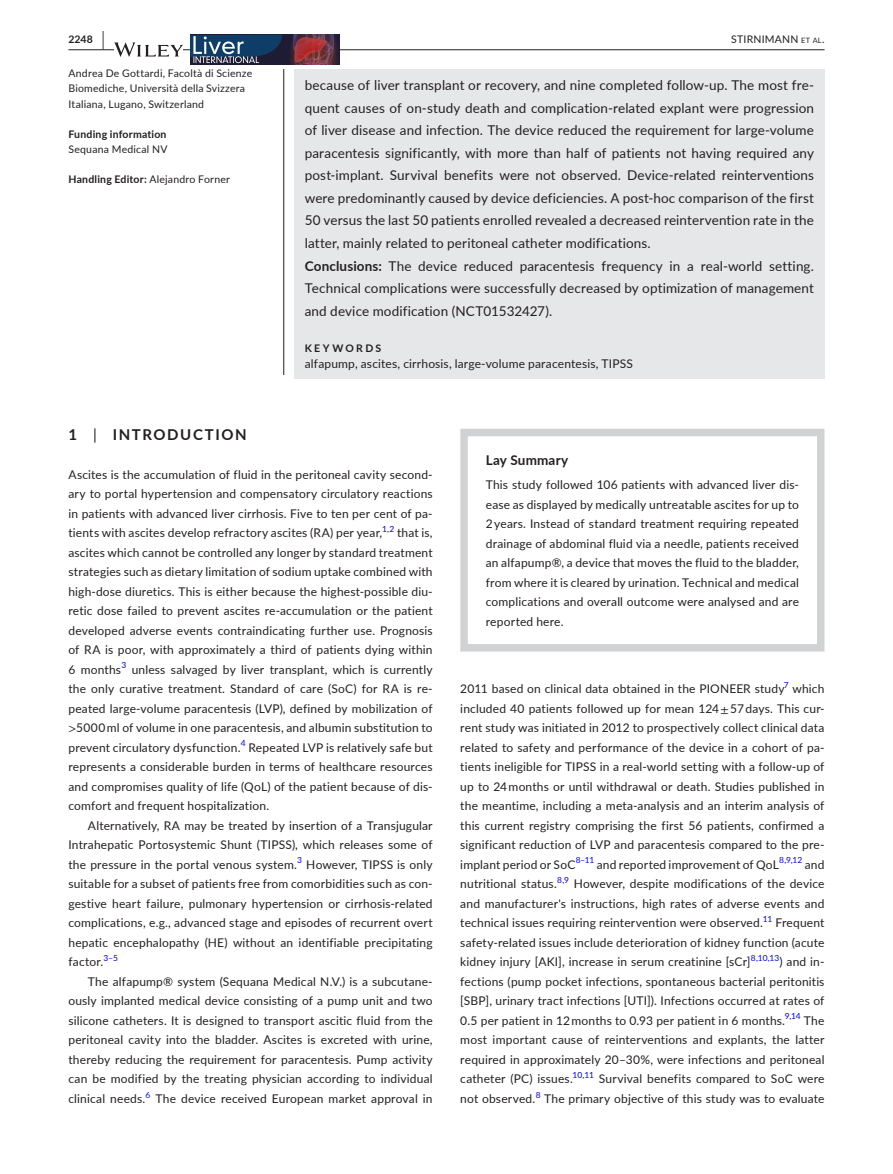
<style>
.page{position:relative;width:893px;height:1174px;background:#fff}
.page>*{position:absolute;margin:0;border:0;box-sizing:border-box;transform-origin:0 0}
.t1{font:700 15px "Lato";letter-spacing:.105em;color:#231f20}
.t2{font:13.5px/22.5px "Lato";letter-spacing:.01em;color:#231f20}
.t3{font:700 13.5px "Lato";letter-spacing:.015em;color:#231f20}
.t4{font:12px/19.5px "Lato";letter-spacing:.015em;color:#231f20;text-align:justify}
.t5{font:10.5px/15px "Lato";letter-spacing:.02em;color:#231f20}
.t6{font:700 10.5px "Lato";letter-spacing:.02em;color:#231f20}
.t7{font:700 10.5px "Lato";letter-spacing:.22em;color:#231f20}
.t8{font:8.4px "Lato";letter-spacing:-.01em;color:#00f}
.s1{font-size:19.5px}
.s2{font-size:7.35px}
.s3{font-style:inherit}
.s4{font-weight:400}
.s5{font-weight:700}
.s6{font-family:"STIX"}
</style>
<div class="page">
<hr style="left:68px;top:49px;width:756px;height:1px;background:#231f20">
<svg style="left:114px;top:42px;width:69px;height:15px"></svg>
<img style="left:191px;top:35px;width:148px;height:30px">
<div style="left:191px;top:35px;width:62px;height:21px;background:#0e3e67"></div>
<svg style="left:193px;top:35px;width:89px;height:28px"></svg>
<div style="left:294px;top:69px;width:530px;height:309px;background:#e6e7e9"></div>
<hr style="left:283px;top:69px;width:1px;height:306px;background:#231f20">
<div style="left:460px;top:429px;width:364px;height:222px;border:8px solid #d1d2d4"></div>
<p class="t6" style="left:68px;top:31px;width:37px">2248 <span class="s1">|</span></p>
<p class="t5" style="left:731px;top:31px;width:95px">STIRNIMANN <span class="s2">et al</span><span class="s3">.</span></p>
<p class="t5" style="left:68px;top:66px;width:185px">Andrea De Gottardi, Facoltà di Scienze<br>Biomediche, Università della Svizzera<br>Italiana, Lugano, Switzerland</p>
<p class="t6" style="left:68px;top:126px;width:100px">Funding information</p>
<p class="t5" style="left:68px;top:141px;width:101px">Sequana Medical NV</p>
<p class="t6" style="left:68px;top:171px;width:163px">Handling Editor: <span class="s4">Alejandro Forner</span></p>
<p class="t2" style="left:305px;top:74px;width:511px">because of liver transplant or recovery, and nine completed follow-up. The most fre&shy;quent causes of on-study death and complication-related explant were progression of liver disease and infection. The device reduced the requirement for large-volume paracentesis significantly, with more than half of patients not having required any post-implant. Survival benefits were not observed. Device-related reinterventions were predominantly caused by device deficiencies. A post-hoc comparison of the first 50 versus the last 50 patients enrolled revealed a decreased reintervention rate in the latter, mainly related to peritoneal catheter modifications.<br><span class="s5">Conclusions:</span> The device reduced paracentesis frequency in a real-world setting.<br>Technical complications were successfully decreased by optimization of management and device modification (NCT01532427).</p>
<p class="t7" style="left:305px;top:340px;width:78px">KEYWORDS</p>
<p class="t4" style="left:305px;top:353px;width:330px">alfapump, ascites, cirrhosis, large-volume paracentesis, TIPSS</p>
<p class="t1" style="left:68px;top:423px;width:180px">1 <span class="s4">|</span> INTRODUCTION</p>
<p class="t4" style="left:68px;top:464px;width:366px">Ascites is the accumulation of fluid in the peritoneal cavity second&shy;ary to portal hypertension and compensatory circulatory reactions in patients with advanced liver cirrhosis. Five to ten per cent of pa&shy;tients with ascites develop refractory ascites (RA) per year,</p>
<p class="t8" style="left:382px;top:523px;width:14px">1,2</p>
<p class="t4" style="left:68px;top:522px;width:366px;text-indent:329px">that is, ascites which cannot be controlled any longer by standard treatment strategies such as dietary limitation of sodium uptake combined with high-dose diuretics. This is either because the highest-possible diu&shy;retic dose failed to prevent ascites re-accumulation or the patient developed adverse events contraindicating further use. Prognosis of RA is poor, with approximately a third of patients dying within 6 months</p>
<p class="t8" style="left:121px;top:659px;width:6px">3</p>
<p class="t4" style="left:68px;top:659px;width:366px;text-indent:63px">unless salvaged by liver transplant, which is currently the only curative treatment. Standard of care (SoC) for RA is re&shy;peated large-volume paracentesis (LVP), defined by mobilization of <span class="s6">&gt;</span>5000 ml of volume in one paracentesis, and albumin substitution to prevent circulatory dysfunction.</p>
<p class="t8" style="left:241px;top:737px;width:6px">4</p>
<p class="t4" style="left:68px;top:737px;width:366px;text-indent:180px">Repeated LVP is relatively safe but represents a considerable burden in terms of healthcare resources and compromises quality of life (QoL) of the patient because of dis&shy;comfort and frequent hospitalization.</p>
<p class="t4" style="left:68px;top:815px;width:366px;text-indent:20px">Alternatively, RA may be treated by insertion of a Transjugular Intrahepatic Portosystemic Shunt (TIPSS), which releases some of the pressure in the portal venous system.</p>
<p class="t8" style="left:297px;top:854px;width:6px">3</p>
<p class="t4" style="left:68px;top:854px;width:366px;text-indent:238px">However, TIPSS is only suitable for a subset of patients free from comorbidities such as con&shy;gestive heart failure, pulmonary hypertension or cirrhosis-related complications, e.g., advanced stage and episodes of recurrent overt hepatic encephalopathy (HE) without an identifiable precipitating factor.</p>
<p class="t8" style="left:103px;top:952px;width:16px">3–5</p>
<p class="t4" style="left:68px;top:971px;width:366px;text-indent:20px">The alfapump® system (Sequana Medical N.V.) is a subcutane&shy;ously implanted medical device consisting of a pump unit and two silicone catheters. It is designed to transport ascitic fluid from the peritoneal cavity into the bladder. Ascites is excreted with urine, thereby reducing the requirement for paracentesis. Pump activity can be modified by the treating physician according to individual clinical needs.<sup>6</sup> The device received European market approval in</p>
<p class="t3" style="left:486px;top:450px;width:84px">Lay Summary</p>
<p class="t4" style="left:486px;top:474px;width:315px">This study followed 106 patients with advanced liver dis&shy;ease as displayed by medically untreatable ascites for up to 2 years. Instead of standard treatment requiring repeated drainage of abdominal fluid via a needle, patients received an alfapump®, a device that moves the fluid to the bladder, from where it is cleared by urination. Technical and medical complications and overall outcome were analysed and are reported here.</p>
<p class="t4" style="left:460px;top:678px;width:366px">2011 based on clinical data obtained in the PIONEER study<sup>7</sup> which included 40 patients followed up for mean 124 <span class="s6">±</span> 57 days. This cur&shy;rent study was initiated in 2012 to prospectively collect clinical data related to safety and performance of the device in a cohort of pa&shy;tients ineligible for TIPSS in a real-world setting with a follow-up of up to 24 months or until withdrawal or death. Studies published in the meantime, including a meta-analysis and an interim analysis of this current registry comprising the first 56 patients, confirmed a significant reduction of LVP and paracentesis compared to the pre&shy;implant period or SoC</p>
<p class="t8" style="left:576px;top:854px;width:20px">8–11</p>
<p class="t4" style="left:597px;top:854px;width:184px">and reported improvement of QoL</p>
<p class="t8" style="left:779px;top:854px;width:25px">8,9,12</p>
<p class="t4" style="left:805px;top:854px;width:21px">and</p>
<p class="t4" style="left:460px;top:873px;width:98px">nutritional status.</p>
<p class="t8" style="left:557px;top:874px;width:13px">8,9</p>
<p class="t4" style="left:460px;top:873px;width:366px;text-indent:113px">However, despite modifications of the device and manufacturer's instructions, high rates of adverse events and technical issues requiring reintervention were observed.</p>
<p class="t8" style="left:763px;top:913px;width:11px">11</p>
<p class="t4" style="left:460px;top:912px;width:366px;text-indent:315px">Frequent safety-related issues include deterioration of kidney function (acute kidney injury [AKI], increase in serum creatinine [sCr]</p>
<p class="t8" style="left:751px;top:952px;width:30px">8,10,13</p>
<p class="t4" style="left:460px;top:951px;width:366px;text-indent:319px">) and in&shy;fections (pump pocket infections, spontaneous bacterial peritonitis [SBP], urinary tract infections [UTI]). Infections occurred at rates of 0.5 per patient in 12 months to 0.93 per patient in 6 months.<sup>9,14</sup> The most important cause of reinterventions and explants, the latter required in approximately 20–30%, were infections and peritoneal catheter (PC) issues.<sup>10,11</sup> Survival benefits compared to SoC were not observed.<sup>8</sup> The primary objective of this study was to evaluate</p>
</div>
